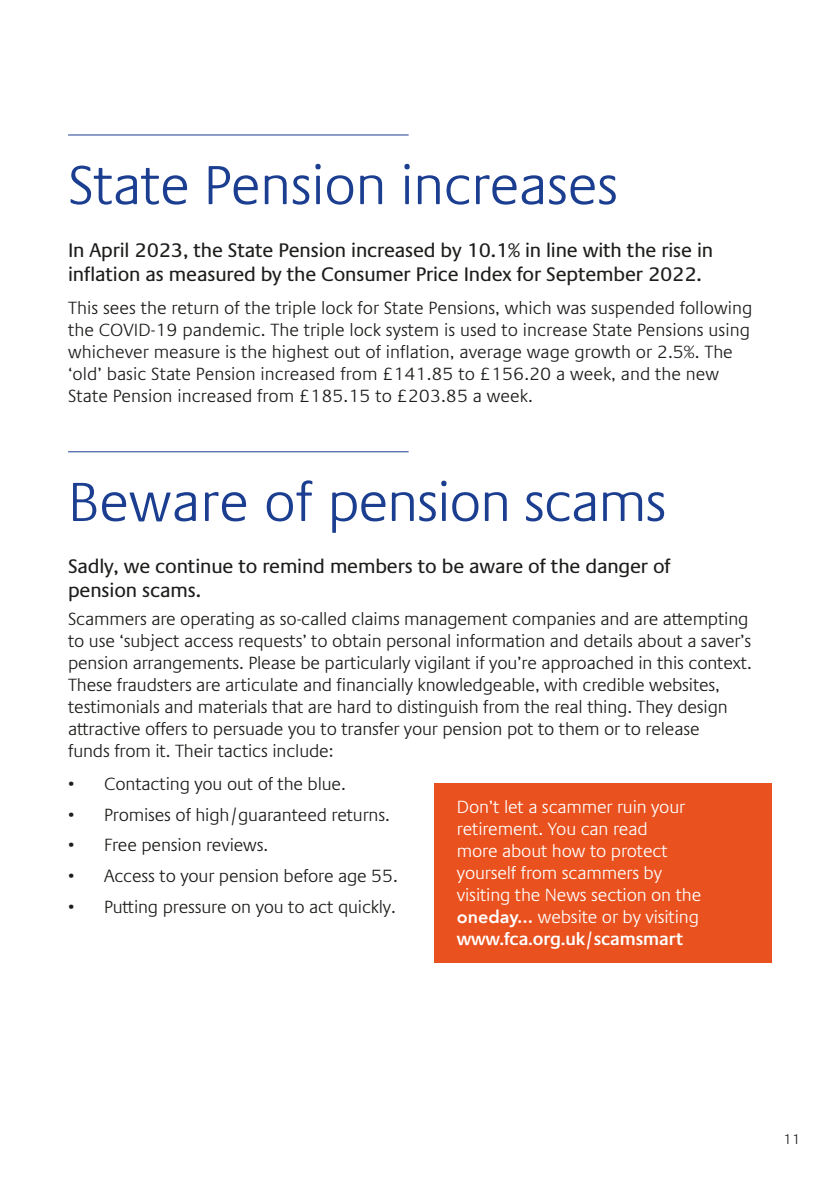
<style>
.page{position:relative;width:840px;height:1191px;background:#fff}
.page>*{position:absolute;margin:0;border:0;box-sizing:border-box;transform-origin:0 0}
.t1{font:300 56px "Praxis LT Pro";letter-spacing:-.01em;color:#1b3e90}
.t2{font:20px/24px "Praxis LT Pro";letter-spacing:-.01em;color:#1d1d1b}
.t3{font:300 18px/22px "Praxis LT Pro";letter-spacing:-.01em;color:#1d1d1b}
.t4{font:300 18px/22px "Praxis LT Pro";letter-spacing:-.01em;color:#fff}
.t5{font:300 14px "Praxis LT Pro";color:#1d1d1b}
.s1{font-family:"Avenir";font-weight:800}
.s2{font-weight:600}
</style>
<div class="page">
<hr style="left:68px;top:134px;width:340px;height:1px;background:#1b3e90">
<div style="left:434px;top:783px;width:337px;height:179px;background:#e9511e"></div>
<hr style="left:68px;top:451px;width:340px;height:1px;background:#1b3e90">
<h1 class="t1" style="left:68px;top:153px;width:551px">State Pension increases</h1>
<p class="t2" style="left:68px;top:238px;width:646px">In April 2023, the State Pension increased by 10.1% in line with the rise in inflation as measured by the Consumer Price Index for September 2022.</p>
<p class="t3" style="left:68px;top:297px;width:685px">This sees the return of the triple lock for State Pensions, which was suspended following the COVID-19 pandemic. The triple lock system is used to increase State Pensions using whichever measure is the highest out of inflation, average wage growth or 2.5%. The ‘old’ basic State Pension increased from £141.85 to £156.20 a week, and the new State Pension increased from £185.15 to £203.85 a week.</p>
<h1 class="t1" style="left:68px;top:470px;width:599px">Beware of pension scams</h1>
<p class="t2" style="left:68px;top:554px;width:604px">Sadly, we continue to remind members to be aware of the danger of pension scams.</p>
<p class="t3" style="left:68px;top:608px;width:685px">Scammers are operating as so-called claims management companies and are attempting to use ‘subject access requests’ to obtain personal information and details about a saver’s pension arrangements. Please be particularly vigilant if you’re approached in this context.<br>These fraudsters are articulate and financially knowledgeable, with credible websites, testimonials and materials that are hard to distinguish from the real thing. They design attractive offers to persuade you to transfer your pension pot to them or to release<br>funds from it. Their tactics include:</p>
<p class="t3" style="left:68px;top:773px;width:279px">• Contacting you out of the blue.</p>
<p class="t3" style="left:68px;top:804px;width:323px">• Promises of high/guaranteed returns.</p>
<p class="t3" style="left:68px;top:834px;width:201px">• Free pension reviews.</p>
<p class="t3" style="left:68px;top:865px;width:331px">• Access to your pension before age 55.</p>
<p class="t3" style="left:68px;top:895px;width:329px">• Putting pressure on you to act quickly.</p>
<p class="t4" style="left:456px;top:796px;width:246px">Don’t let a scammer ruin your retirement. You can read<br>more about how to protect yourself from scammers by visiting the News section on the <span class="s1">oneday...</span> website or by visiting <span class="s2">www.fca.org.uk/scamsmart</span></p>
<p class="t5" style="left:782px;top:1131px;width:19px">11</p>
</div>
